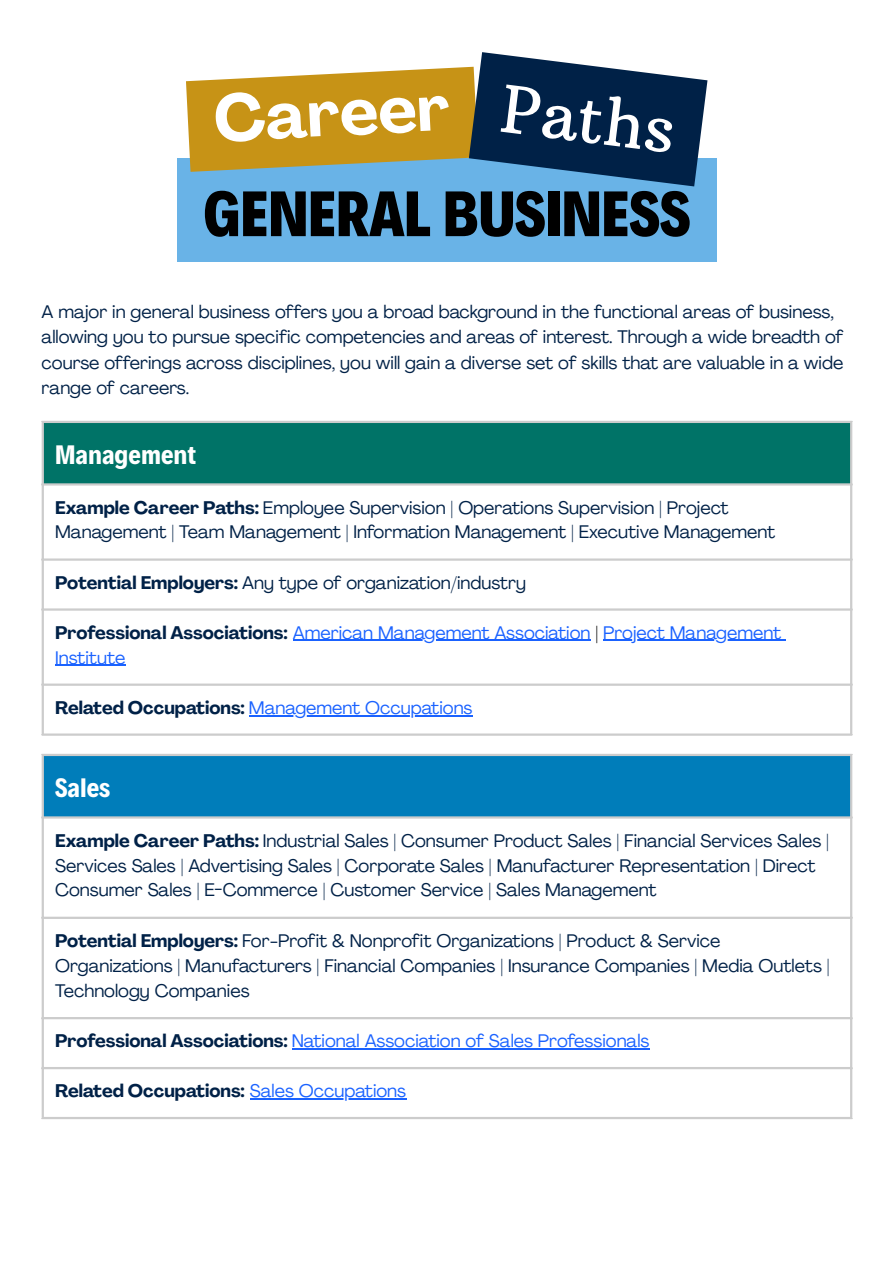
<style>
.page{position:relative;width:894px;height:1263px;background:#fff}
.page>*{position:absolute;margin:0;border:0;box-sizing:border-box;transform-origin:0 0}
.t1{font:800 64.8px "Decalotype";color:#000}
.t2{font:700 64.8px "Agrandir";color:#fff}
.t3{font:64.8px "Arbutus Slab";color:#fff}
.t4{font:700 27px "Decalotype";color:#fff}
.t5{font:18px/24.8px "Agrandir";color:#002147}
.t6{font:18px/24.8px "Agrandir";color:#1a62ff}
.t7{font:700 18px "Agrandir";color:#002147}
.s1{font-weight:700}
.s2{font-weight:700;color:#002147}
.s3{color:#000}
.s4{font-weight:400;color:#1a62ff}
</style>
<div class="page">
<div style="left:177px;top:158px;width:539px;height:104px;background:#69b3e7"></div>
<svg style="left:186px;top:52px;width:521px;height:134px"></svg>
<div style="left:42px;top:422px;width:809px;height:63px;background:#007367"></div>
<hr style="left:292px;top:640px;width:298px;height:1px;background:#1a62ff">
<hr style="left:603px;top:640px;width:178px;height:1px;background:#1a62ff">
<hr style="left:55px;top:665px;width:70px;height:1px;background:#1a62ff">
<hr style="left:249px;top:715px;width:223px;height:1px;background:#1a62ff">
<hr style="left:42px;top:423px;width:2px;height:310px;background:#ccc">
<hr style="left:849px;top:423px;width:3px;height:310px;background:#ccc">
<hr style="left:42px;top:421px;width:810px;height:2px;background:#ccc">
<hr style="left:42px;top:483px;width:810px;height:3px;background:#ccc">
<hr style="left:42px;top:558px;width:810px;height:3px;background:#ccc">
<hr style="left:42px;top:608px;width:810px;height:3px;background:#ccc">
<hr style="left:42px;top:683px;width:810px;height:3px;background:#ccc">
<hr style="left:42px;top:733px;width:810px;height:3px;background:#ccc">
<div style="left:42px;top:755px;width:809px;height:63px;background:#007dba"></div>
<hr style="left:292px;top:1048px;width:357px;height:2px;background:#1a62ff">
<hr style="left:250px;top:1098px;width:156px;height:1px;background:#1a62ff">
<hr style="left:42px;top:756px;width:2px;height:361px;background:#ccc">
<hr style="left:849px;top:756px;width:3px;height:361px;background:#ccc">
<hr style="left:42px;top:754px;width:810px;height:2px;background:#ccc">
<hr style="left:42px;top:816px;width:810px;height:3px;background:#ccc">
<hr style="left:42px;top:917px;width:810px;height:2px;background:#ccc">
<hr style="left:42px;top:1017px;width:810px;height:2px;background:#ccc">
<hr style="left:42px;top:1067px;width:810px;height:2px;background:#ccc">
<hr style="left:42px;top:1117px;width:810px;height:2px;background:#ccc">
<p class="t2" style="left:212px;top:93px;width:237px;rotate:-3deg">Career</p>
<p class="t3" style="left:506px;top:68px;width:176px;rotate:7deg">Paths</p>
<p class="t1" style="left:203px;top:171px;width:488px">GENERAL BUSINESS</p>
<p class="t5" style="left:42px;top:301px;width:803px;line-height:25.2px">A major in general business offers you a broad background in the functional areas of business, allowing you to pursue specific competencies and areas of interest. Through a wide breadth of course offerings across disciplines, you will gain a diverse set of skills that are valuable in a wide range of careers.</p>
<p class="t4" style="left:55px;top:436px;width:142px">Management</p>
<h1 class="t5" style="left:55px;top:497px;width:721px"><span class="s1">Example Career Paths:</span> Employee Supervision | Operations Supervision | Project<br>Management | Team Management | Information Management | Executive Management</h1>
<h1 class="t5" style="left:55px;top:572px;width:472px"><span class="s1">Potential Employers:</span> Any type of organization/industry</h1>
<h1 class="t6" style="left:55px;top:622px;width:727px"><span class="s2">Professional Associations:</span> American Management Association <span class="s3">|</span> Project Management<br>Institute</h1>
<h1 class="t6" style="left:55px;top:697px;width:419px"><span class="s2">Related Occupations:</span> Management Occupations</h1>
<p class="t4" style="left:55px;top:769px;width:57px">Sales</p>
<h1 class="t5" style="left:55px;top:830px;width:775px"><span class="s1">Example Career Paths:</span> Industrial Sales | Consumer Product Sales | Financial Services Sales |<br>Services Sales | Advertising Sales | Corporate Sales | Manufacturer Representation | Direct<br>Consumer Sales | E-Commerce | Customer Service | Sales Management</h1>
<h1 class="t5" style="left:55px;top:930px;width:775px"><span class="s1">Potential Employers:</span> For-Profit &amp; Nonprofit Organizations | Product &amp; Service<br>Organizations | Manufacturers | Financial Companies | Insurance Companies | Media Outlets |<br>Technology Companies</h1>
<h1 class="t6" style="left:55px;top:1030px;width:595px"><span class="s2">Professional Associations:</span> National Association of Sales Professionals</h1>
<h1 class="t7" style="left:55px;top:1084px;width:352px">Related Occupations: <span class="s4">Sales Occupations</span></h1>
</div>
